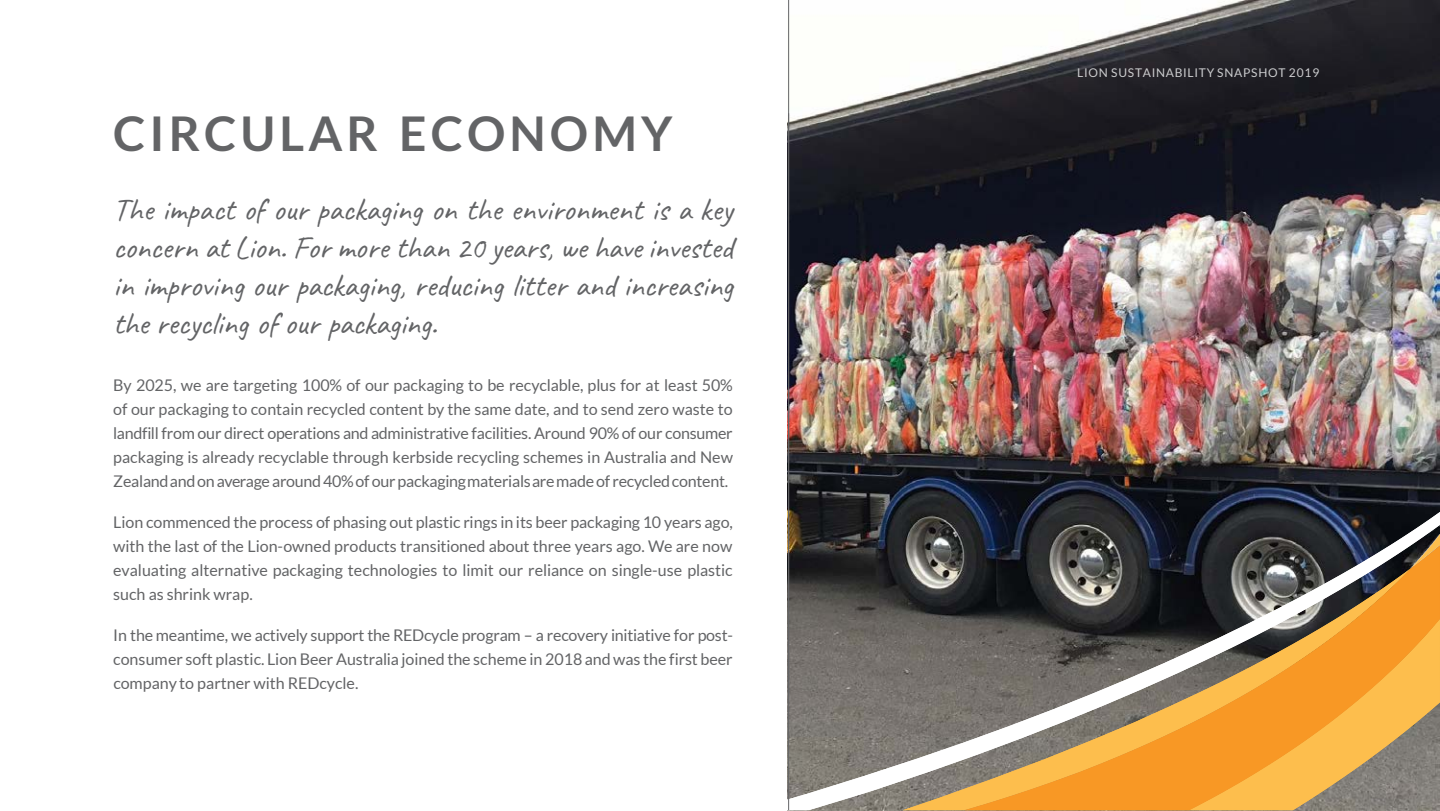
<style>
.page{position:relative;width:1440px;height:811px;background:#fff}
.page>*{position:absolute;margin:0;border:0;box-sizing:border-box;transform-origin:0 0}
.t1{font:700 48px "Lato";letter-spacing:.085em;color:#636466}
.t2{font:32px/38px "Caveat";color:#636466;text-align:justify}
.t3{font:16px/24px "Lato";letter-spacing:-.005em;color:#636466;text-align:justify}
.t4{font:12px "Lato";letter-spacing:.065em;color:#cccdcf}
</style>
<div class="page">
<img style="left:789px;top:0;width:651px;height:512px">
<svg style="left:787px;top:512px;width:653px;height:298px;background:#8a7353"></svg>
<hr style="left:788px;top:0;width:1px;height:810px;background:#636466">
<h2 class="t1" style="left:113px;top:106px;width:561px">CIRCULAR ECONOMY</h2>
<p class="t2" style="left:113px;top:190px;width:621px">The impact of our packaging on the environment is a key concern at Lion. For more than 20 years, we have invested in improving our packaging, reducing litter and increasing the recycling of our packaging.</p>
<p class="t3" style="left:113px;top:373px;width:621px">By 2025, we are targeting 100% of our packaging to be recyclable, plus for at least 50% of our packaging to contain recycled content by the same date, and to send zero waste to landfill from our direct operations and administrative facilities. Around 90% of our consumer packaging is already recyclable through kerbside recycling schemes in Australia and New Zealandandonaverage around40%of ourpackagingmaterialsaremadeof recycledcontent.</p>
<p class="t3" style="left:113px;top:510px;width:621px">Lion commenced the process of phasing out plastic rings in its beer packaging 10 years ago, with the last of the Lion-owned products transitioned about three years ago. We are now evaluating alternative packaging technologies to limit our reliance on single-use plastic such as shrink wrap.</p>
<p class="t3" style="left:113px;top:623px;width:621px">In the meantime, we actively support the REDcycle program – a recovery initiative for post&shy;consumer soft plastic. Lion Beer Australia joined the scheme in 2018 and was the first beer company to partner with REDcycle.</p>
<p class="t4" style="left:1077px;top:66px;width:244px">LION SUSTAINABILITY SNAPSHOT 2019</p>
</div>
